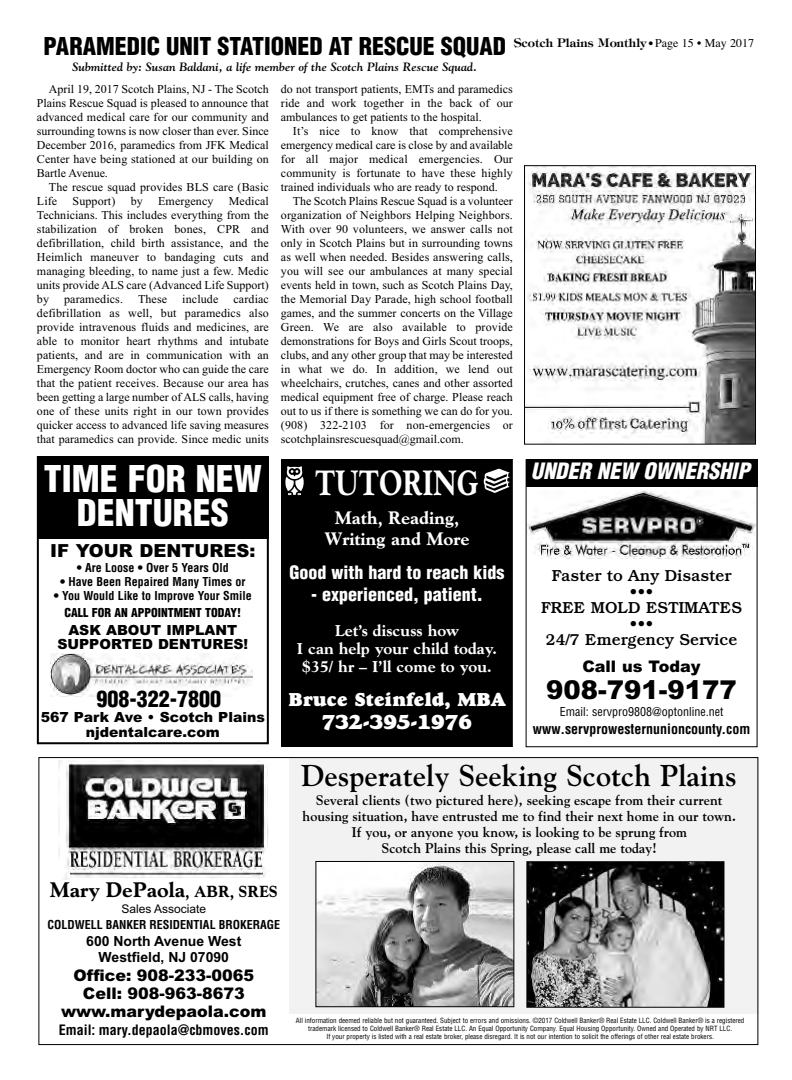
<style>
.page{position:relative;width:792px;height:1080px;background:#fff}
.page>*{position:absolute;margin:0;border:0;box-sizing:border-box;transform-origin:0 0}
.t1{font:900 condensed 36px/34px "Helvetica";color:#fff;text-align:center}
.t2{font:35px "Goudy Extra Bold Cg ATT";color:#fff;scale:.8 1}
.t3{font:700 30px "Goudy";color:#000}
.t4{font:900 26px "Arial";color:#000}
.t5{font:900 condensed 24px "Helvetica";color:#000}
.t6{font:italic 900 condensed 22px "Helvetica";color:#fff}
.t7{font:900 condensed 22px "Helvetica";color:#000}
.t8{font:21px "Goudy Extra Bold Cg ATT";color:#000}
.t9{font:21px "Goudy Heavyface";color:#fff}
.t10{font:19px "Goudy Heavyface";color:#fff}
.t11{font:900 condensed 18px "Helvetica";color:#fff}
.t12{font:18px/21px "Goudy Extra Bold Cg ATT";color:#fff;text-align:center}
.t13{font:900 18px "Arial";color:#000}
.t14{font:900 16px/18px "Arial";color:#000;text-align:center}
.t15{font:500 16px/16px "Bookman";color:#000;text-align:center}
.t16{font:800 16px/18px "Goudy";color:#fff;text-align:center}
.t17{font:700 14px/16px "Goudy";color:#000;text-align:center}
.t18{font:900 14px/15px "Arial";color:#000;text-align:center}
.t19{font:700 condensed 14px "Helvetica";color:#000}
.t20{font:700 14px/16px "Arial";color:#000;text-align:center}
.t21{font:12px/14px "Times New Roman";letter-spacing:.005em;color:#000;text-align:justify}
.t22{font:700 condensed 12px "Helvetica";color:#000}
.t23{font:italic 700 12px "Goudy";color:#000}
.t24{font:600 12px "Tiffany";color:#000}
.t25{font:condensed 12px "Helvetica";color:#000}
.t26{font:900 condensed 12px "Helvetica";color:#000}
.t27{font:12px "Arial";color:#000}
.t28{font:condensed 7px/8px "Helvetica";color:#000;text-align:center}
.s1{font-family:"Futura";font-weight:700;font-stretch:condensed;font-size:10px}
.s2{font-family:"Times";font-weight:400}
.s3{font-size:16px}
</style>
<div class="page">
<img style="left:526px;top:167px;width:228px;height:276px">
<div style="left:524px;top:165px;width:232px;height:280px;border:1px solid #000"></div>
<div style="left:289px;top:758px;width:469px;height:256px;background:#f2f2f2"></div>
<img style="left:58px;top:761px;width:210px;height:118px">
<img style="left:317px;top:863px;width:195px;height:142px">
<div style="left:315px;top:861px;width:199px;height:146px;border:1px solid #000"></div>
<img style="left:528px;top:863px;width:194px;height:143px">
<div style="left:526px;top:861px;width:198px;height:147px;border:1px solid #000"></div>
<img style="left:50px;top:653px;width:202px;height:43px">
<div style="left:37px;top:456px;width:232px;height:288px;border:2px solid #000"></div>
<div style="left:37px;top:456px;width:232px;height:83px;background:#000"></div>
<div style="left:282px;top:460px;width:230px;height:286px;background:#000"></div>
<div style="left:281px;top:459px;width:232px;height:288px;border:1px solid #000"></div>
<img style="left:285px;top:466px;width:19px;height:29px">
<img style="left:484px;top:469px;width:26px;height:24px">
<div style="left:526px;top:459px;width:232px;height:288px;border:1px solid #000"></div>
<img style="left:527px;top:490px;width:229px;height:68px">
<div style="left:526px;top:459px;width:232px;height:28px;background:#000"></div>
<h3 class="t5" style="left:44px;top:32px;width:464px">PARAMEDIC UNIT STATIONED AT RESCUE SQUAD</h3>
<p class="t23" style="left:73px;top:59px;width:406px">Submitted by: Susan Baldani, a life member of the Scotch Plains Rescue Squad.</p>
<p class="t21" style="left:37px;top:81px;width:234px;text-indent:12px">April 19, 2017 Scotch Plains, NJ - The Scotch Plains Rescue Squad is pleased to announce that advanced medical care for our community and surrounding towns is now closer than ever. Since December 2016, paramedics from JFK Medical Center have being stationed at our building on Bartle Avenue.</p>
<p class="t21" style="left:37px;top:179px;width:234px;text-indent:12px">The rescue squad provides BLS care (Basic<br>Life</p>
<p class="t24" style="left:514px;top:36px;width:242px">Scotch Plains Monthly <span class="s1">•</span> <span class="s2">Page 15 • May 2017</span></p>
<p class="t21" style="left:281px;top:81px;width:234px">do not transport patients, EMTs and paramedics ride and work together in the back of our ambulances to get patients to the hospital.</p>
<p class="t21" style="left:281px;top:123px;width:234px;text-indent:12px">It’s nice to know that comprehensive emergency medical care is close by and available for all major medical emergencies. Our community is fortunate to have these highly trained individuals who are ready to respond.</p>
<p class="t21" style="left:281px;top:194px;width:234px;text-indent:12px">The Scotch Plains Rescue Squad is a volunteer organization of Neighbors Helping Neighbors.<br>With over 90 volunteers, we answer calls not only in Scotch Plains but in surrounding towns as well when needed. Besides answering calls, you will see our ambulances at many special events held in town, such as Scotch Plains Day, the Memorial Day Parade, high school football games, and the summer concerts on the Village Green. We are also available to provide demonstrations for Boys and Girls Scout troops, clubs, and any other group that may be interested in what we do. In addition, we lend out wheelchairs, crutches, canes and other assorted medical equipment free of charge. Please reach out to us if there is something we can do for you. (908) 322-2103 for non-emergencies or scotchplainsrescuesquad@gmail.com.</p>
<p class="t21" style="left:37px;top:193px;width:234px;text-indent:192px">Medical Technicians. This includes everything from the stabilization of broken bones, CPR and defibrillation, child birth assistance, and the Heimlich maneuver to bandaging cuts and managing bleeding, to name just a few. Medic units provide ALS care (Advanced Life Support) by</p>
<p class="t21" style="left:73px;top:193px;width:44px">Support)</p>
<p class="t21" style="left:131px;top:193px;width:14px">by</p>
<p class="t21" style="left:158px;top:193px;width:57px">Emergency</p>
<p class="t21" style="left:37px;top:291px;width:234px;text-indent:197px">cardiac defibrillation as well, but paramedics also provide intravenous fluids and medicines, are able to monitor heart rhythms and intubate patients, and are in communication with an Emergency Room doctor who can guide the care that the patient receives. Because our area has been getting a large number of ALS calls, having one of these units right in our town provides quicker access to advanced life saving measures that paramedics can provide. Since medic units</p>
<p class="t21" style="left:64px;top:291px;width:104px">paramedics. These</p>
<p class="t21" style="left:182px;top:291px;width:38px">include</p>
<h1 class="t1" style="left:44px;top:463px;width:219px">TIME FOR NEW<br>DENTURES</h1>
<h3 class="t13" style="left:50px;top:540px;width:207px">IF YOUR DENTURES:</h3>
<p class="t22" style="left:77px;top:561px;width:153px">• Are Loose • Over 5 Years Old</p>
<p class="t22" style="left:60px;top:575px;width:187px">• Have Been Repaired Many Times or</p>
<p class="t22" style="left:54px;top:589px;width:199px">• You Would Like to Improve Your Smile</p>
<p class="t26" style="left:65px;top:606px;width:178px">CALL FOR AN APPOINTMENT TODAY!</p>
<p class="t18" style="left:57px;top:623px;width:192px;line-height:14px">ASK ABOUT IMPLANT<br>SUPPORTED DENTURES!</p>
<h3 class="t7" style="left:97px;top:687px;width:126px">908-322-7800</h3>
<p class="t18" style="left:41px;top:710px;width:226px">567 Park Ave • Scotch Plains njdentalcare.com</p>
<h2 class="t2" style="left:315px;top:462px;width:206px">TUTORING</h2>
<h3 class="t12" style="left:325px;top:507px;width:147px">Math, Reading,<br>Writing and More</h3>
<h3 class="t11" style="left:290px;top:562px;width:216px">Good with hard to reach kids</h3>
<h3 class="t11" style="left:311px;top:584px;width:173px">- experienced, patient.</h3>
<h3 class="t16" style="left:297px;top:622px;width:202px">Let’s discuss how<br>I can help your child today. $35/ hr – I’ll come to you.</h3>
<h3 class="t10" style="left:288px;top:692px;width:219px">Bruce Steinfeld, MBA</h3>
<h3 class="t9" style="left:322px;top:714px;width:152px">732-395-1976</h3>
<h3 class="t6" style="left:531px;top:459px;width:220px">UNDER NEW OWNERSHIP</h3>
<h3 class="t15" style="left:552px;top:569px;width:181px">Faster to Any Disaster</h3>
<h3 class="t15" style="left:541px;top:585px;width:203px">•••<br>FREE MOLD ESTIMATES</h3>
<h3 class="t15" style="left:546px;top:617px;width:193px">•••<br>24/7 Emergency Service</h3>
<h3 class="t14" style="left:583px;top:657px;width:120px">Call us Today</h3>
<h3 class="t4" style="left:546px;top:675px;width:192px">908-791-9177</h3>
<p class="t25" style="left:560px;top:705px;width:165px">Email: servpro9808@optonline.net</p>
<p class="t19" style="left:533px;top:721px;width:219px">www.servprowesternunioncounty.com</p>
<h3 class="t3" style="left:301px;top:758px;width:437px">Desperately Seeking Scotch Plains</h3>
<p class="t17" style="left:303px;top:792px;width:435px">Several clients (two pictured here), seeking escape from their current housing situation, have entrusted me to find their next home in our town.<br>If you, or anyone you know, is looking to be sprung from<br>Scotch Plains this Spring, please call me today!</p>
<h3 class="t8" style="left:50px;top:878px;width:229px">Mary DePaola<span class="s3">, ABR, SRES</span></h3>
<p class="t27" style="left:121px;top:902px;width:86px">Sales Associate</p>
<p class="t22" style="left:48px;top:918px;width:234px">COLDWELL BANKER RESIDENTIAL BROKERAGE</p>
<p class="t20" style="left:86px;top:934px;width:157px">600 North Avenue West<br>Westfield, NJ 07090</p>
<h3 class="t14" style="left:61px;top:967px;width:207px">Office: 908-233-0065<br>Cell: 908-963-8673 www.marydepaola.com</h3>
<p class="t19" style="left:59px;top:1022px;width:211px">Email: mary.depaola@cbmoves.com</p>
<p class="t28" style="left:296px;top:1017px;width:450px">All information deemed reliable but not guaranteed. Subject to errors and omissions. ©2017 Coldwell Banker® Real Estate LLC. Coldwell Banker® is a registered trademark licensed to Coldwell Banker® Real Estate LLC. An Equal Opportunity Company. Equal Housing Opportunity. Owned and Operated by NRT LLC.<br>If your property is listed with a real estate broker, please disregard. It is not our intention to solicit the offerings of other real estate brokers.</p>
</div>
